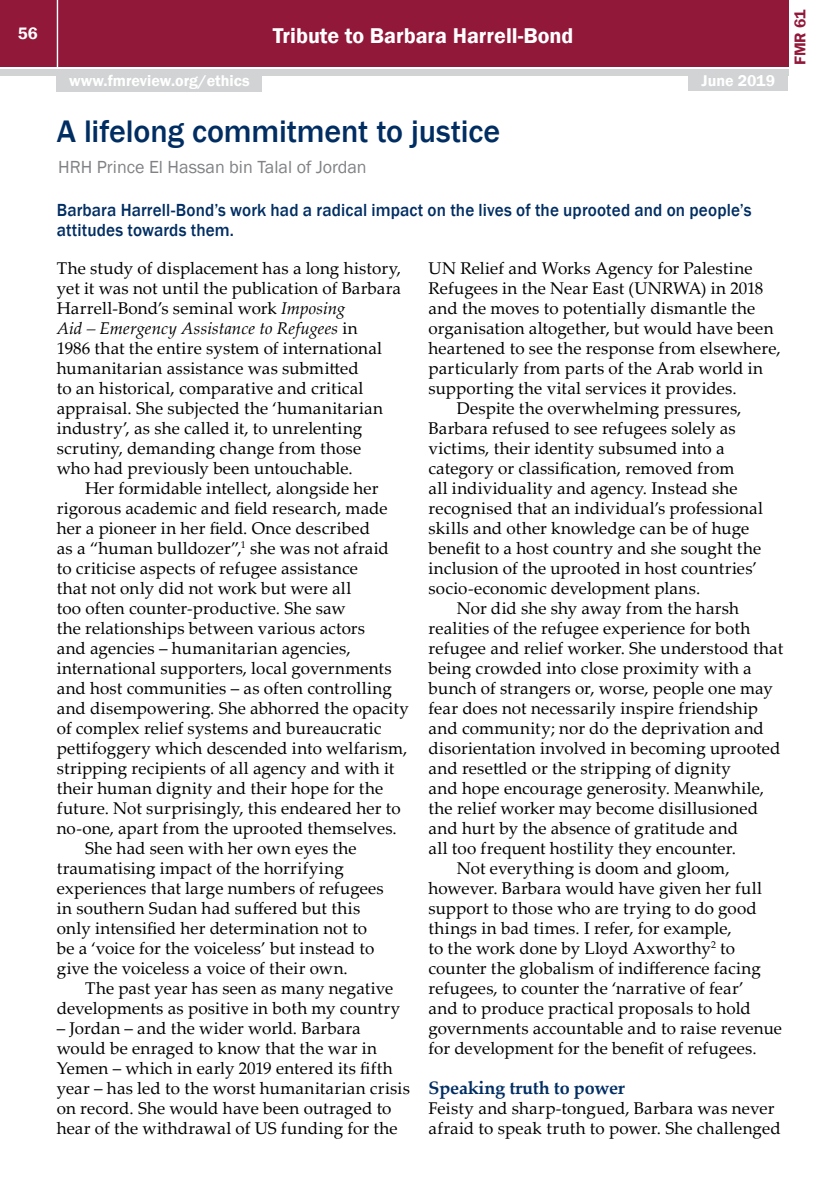
<style>
.page{position:relative;width:840px;height:1191px;background:#fff}
.page>*{position:absolute;margin:0;border:0;box-sizing:border-box;transform-origin:0 0}
.t1{font:500 32px "Franklin Gothic";letter-spacing:-.005em;color:#002d62}
.t2{font:600 22px "Franklin Gothic";color:#fff}
.t3{font:500 18px/20px "Franklin Gothic";letter-spacing:.01em;color:#002d62;scale:.95 1}
.t4{font:18px "Franklin Gothic";color:#808285}
.t5{font:700 18px "Palatino Linotype";letter-spacing:-.01em;color:#002d62}
.t6{font:17px/20px "Palatino Linotype";letter-spacing:.005em;color:#000}
.t7{font:600 17px "Franklin Gothic";color:#fff}
.t8{font:600 16px "Franklin Gothic";color:#fff}
.t9{font:600 16px "Franklin Gothic";color:#92183a}
.s1{font-style:italic}
</style>
<div class="page">
<div style="left:0;top:0;width:787px;height:66px;background:#92183a"></div>
<div style="left:0;top:69px;width:787px;height:6px;background:#d1d3d4"></div>
<hr style="left:57px;top:0;width:1px;height:67px;background:#fff">
<div style="left:688px;top:73px;width:99px;height:18px;background:#d1d3d4"></div>
<div style="left:57px;top:74px;width:205px;height:18px;background:#d1d3d4"></div>
<p class="t7" style="left:18px;top:23px;width:21px">56</p>
<p class="t2" style="left:272px;top:22px;width:302px">Tribute to Barbara Harrell-Bond</p>
<p class="t8" style="left:69px;top:71px;width:182px">www.fmreview.org/ethics</p>
<p class="t8" style="left:701px;top:71px;width:75px">June 2019</p>
<p class="t9" style="left:789px;top:65px;width:57px;rotate:-90deg">FMR 61</p>
<h1 class="t1" style="left:57px;top:111px;width:445px">A lifelong commitment to justice</h1>
<p class="t4" style="left:58px;top:156px;width:310px">HRH Prince El Hassan bin Talal of Jordan</p>
<p class="t3" style="left:57px;top:200px;width:732px">Barbara Harrell-Bond’s work had a radical impact on the lives of the uprooted and on people’s attitudes towards them.</p>
<p class="t6" style="left:57px;top:257px;width:345px">The study of displacement has a long history, yet it was not until the publication of Barbara Harrell-Bond’s seminal work <span class="s1">Imposing<br>Aid – Emergency Assistance to Refugees</span> in<br>1986 that the entire system of international humanitarian assistance was submitted<br>to an historical, comparative and critical appraisal. She subjected the ‘humanitarian industry’, as she called it, to unrelenting scrutiny, demanding change from those<br>who had previously been untouchable.</p>
<p class="t6" style="left:85px;top:477px;width:295px">Her formidable intellect, alongside her</p>
<p class="t6" style="left:57px;top:497px;width:332px">rigorous academic and field research, made</p>
<p class="t6" style="left:57px;top:517px;width:315px">her a pioneer in her field. Once described</p>
<p class="t6" style="left:57px;top:537px;width:333px">as a “human bulldozer”,<sup>1</sup> she was not afraid</p>
<p class="t6" style="left:57px;top:557px;width:302px">to criticise aspects of refugee assistance</p>
<p class="t6" style="left:57px;top:577px;width:296px">that not only did not work but were all</p>
<p class="t6" style="left:57px;top:597px;width:290px">too often counter-productive. She saw</p>
<p class="t6" style="left:57px;top:617px;width:309px">the relationships between various actors</p>
<p class="t6" style="left:57px;top:637px;width:295px">and agencies – humanitarian agencies,</p>
<p class="t6" style="left:57px;top:657px;width:336px">international supporters, local governments</p>
<p class="t6" style="left:57px;top:677px;width:336px">and host communities – as often controlling</p>
<p class="t6" style="left:57px;top:697px;width:353px">and disempowering. She abhorred the opacity</p>
<p class="t6" style="left:57px;top:717px;width:326px">of complex relief systems and bureaucratic</p>
<p class="t6" style="left:57px;top:737px;width:352px">pettifoggery which descended into welfarism,</p>
<p class="t6" style="left:57px;top:757px;width:339px">stripping recipients of all agency and with it</p>
<p class="t6" style="left:57px;top:777px;width:328px">their human dignity and their hope for the</p>
<p class="t6" style="left:57px;top:797px;width:345px">future. Not surprisingly, this endeared her to</p>
<p class="t6" style="left:57px;top:817px;width:341px">no-one, apart from the uprooted themselves.</p>
<p class="t6" style="left:85px;top:837px;width:273px">She had seen with her own eyes the</p>
<p class="t6" style="left:57px;top:857px;width:288px">traumatising impact of the horrifying</p>
<p class="t6" style="left:57px;top:877px;width:328px">experiences that large numbers of refugees</p>
<p class="t6" style="left:57px;top:897px;width:305px">in southern Sudan had suffered but this</p>
<p class="t6" style="left:57px;top:917px;width:312px">only intensified her determination not to</p>
<p class="t6" style="left:57px;top:937px;width:319px">be a ‘voice for the voiceless’ but instead to</p>
<p class="t6" style="left:57px;top:957px;width:292px">give the voiceless a voice of their own.</p>
<p class="t6" style="left:85px;top:977px;width:309px">The past year has seen as many negative</p>
<p class="t6" style="left:57px;top:997px;width:345px">developments as positive in both my country</p>
<p class="t6" style="left:57px;top:1017px;width:354px">– Jordan – and the wider world. Barbara would be enraged to know that the war in Yemen – which in early 2019 entered its fifth year – has led to the worst humanitarian crisis on record. She would have been outraged to hear of the withdrawal of US funding for the</p>
<p class="t6" style="left:428px;top:257px;width:325px">UN Relief and Works Agency for Palestine</p>
<p class="t6" style="left:428px;top:277px;width:336px">Refugees in the Near East (UNRWA) in 2018</p>
<p class="t6" style="left:428px;top:297px;width:328px">and the moves to potentially dismantle the</p>
<p class="t6" style="left:428px;top:317px;width:346px">organisation altogether, but would have been</p>
<p class="t6" style="left:428px;top:337px;width:353px">heartened to see the response from elsewhere,</p>
<p class="t6" style="left:428px;top:357px;width:336px">particularly from parts of the Arab world in</p>
<p class="t6" style="left:428px;top:377px;width:309px">supporting the vital services it provides.</p>
<p class="t6" style="left:456px;top:397px;width:286px">Despite the overwhelming pressures,</p>
<p class="t6" style="left:428px;top:417px;width:308px">Barbara refused to see refugees solely as</p>
<p class="t6" style="left:428px;top:437px;width:297px">victims, their identity subsumed into a</p>
<p class="t6" style="left:428px;top:457px;width:307px">category or classification, removed from</p>
<p class="t6" style="left:428px;top:477px;width:310px">all individuality and agency. Instead she</p>
<p class="t6" style="left:428px;top:497px;width:336px">recognised that an individual’s professional</p>
<p class="t6" style="left:428px;top:517px;width:322px">skills and other knowledge can be of huge</p>
<p class="t6" style="left:428px;top:537px;width:334px">benefit to a host country and she sought the</p>
<p class="t6" style="left:428px;top:557px;width:330px">inclusion of the uprooted in host countries’</p>
<p class="t6" style="left:428px;top:577px;width:273px">socio-economic development plans.</p>
<p class="t6" style="left:456px;top:597px;width:283px">Nor did she shy away from the harsh</p>
<p class="t6" style="left:428px;top:617px;width:323px">realities of the refugee experience for both</p>
<p class="t6" style="left:428px;top:637px;width:356px">refugee and relief worker. She understood that</p>
<p class="t6" style="left:428px;top:657px;width:324px">being crowded into close proximity with a</p>
<p class="t6" style="left:428px;top:677px;width:346px">bunch of strangers or, worse, people one may</p>
<p class="t6" style="left:428px;top:697px;width:331px">fear does not necessarily inspire friendship</p>
<p class="t6" style="left:428px;top:717px;width:337px">and community; nor do the deprivation and</p>
<p class="t6" style="left:428px;top:737px;width:353px">disorientation involved in becoming uprooted</p>
<p class="t6" style="left:428px;top:757px;width:304px">and resettled or the stripping of dignity</p>
<p class="t6" style="left:428px;top:777px;width:337px">and hope encourage generosity. Meanwhile,</p>
<p class="t6" style="left:428px;top:797px;width:331px">the relief worker may become disillusioned</p>
<p class="t6" style="left:428px;top:817px;width:311px">and hurt by the absence of gratitude and</p>
<p class="t6" style="left:428px;top:837px;width:309px">all too frequent hostility they encounter.</p>
<p class="t6" style="left:456px;top:857px;width:274px">Not everything is doom and gloom,</p>
<p class="t6" style="left:428px;top:877px;width:335px">however. Barbara would have given her full</p>
<p class="t6" style="left:428px;top:897px;width:330px">support to those who are trying to do good</p>
<p class="t6" style="left:428px;top:917px;width:304px">things in bad times. I refer, for example,</p>
<p class="t6" style="left:428px;top:937px;width:308px">to the work done by Lloyd Axworthy<sup>2</sup> to</p>
<p class="t6" style="left:428px;top:957px;width:333px">counter the globalism of indifference facing</p>
<p class="t6" style="left:428px;top:977px;width:317px">refugees, to counter the ‘narrative of fear’</p>
<p class="t6" style="left:428px;top:997px;width:324px">and to produce practical proposals to hold</p>
<p class="t6" style="left:428px;top:1017px;width:355px">governments accountable and to raise revenue</p>
<p class="t6" style="left:428px;top:1037px;width:329px">for development for the benefit of refugees.</p>
<p class="t5" style="left:428px;top:1075px;width:198px">Speaking truth to power</p>
<p class="t6" style="left:428px;top:1097px;width:353px">Feisty and sharp-tongued, Barbara was never afraid to speak truth to power. She challenged</p>
</div>
